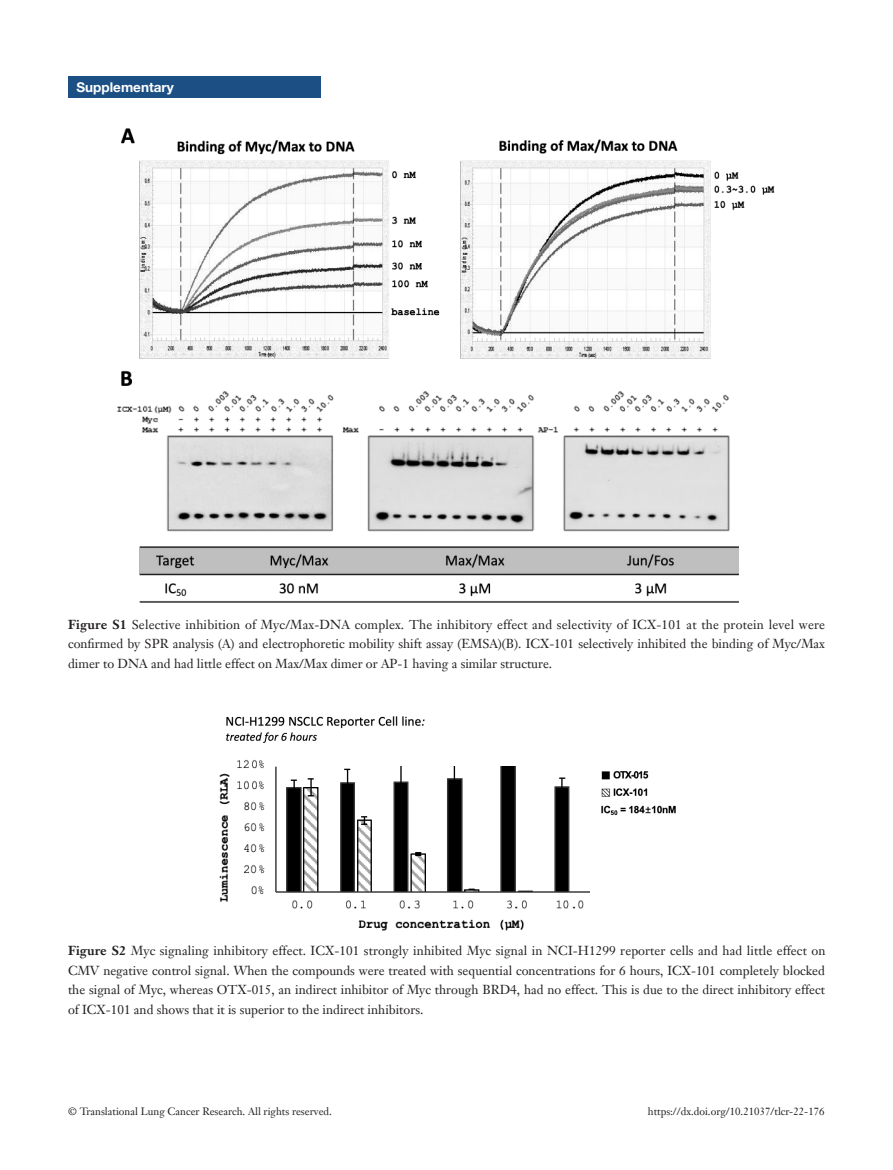
<style>
.page{position:relative;width:893px;height:1170px;background:#fff}
.page>*{position:absolute;margin:0;border:0;box-sizing:border-box;transform-origin:0 0}
.Alanmu{font:700 13.5px "Helvetica Neue LT Pro";color:#fff}
.tuzhu{font:12.75px/19.5px "Janson Text LT";color:#231f20;text-align:justify}
.t1{font:10.5px "Janson Text LT";color:#231f20}
.s1{font-weight:700}
</style>
<div class="page">
<img style="left:121px;top:128px;width:654px;height:231px">
<img style="left:117px;top:370px;width:622px;height:233px">
<img style="left:226px;top:716px;width:199px;height:27px">
<img style="left:219px;top:760px;width:371px;height:171px">
<img style="left:601px;top:771px;width:75px;height:45px">
<div style="left:68px;top:77px;width:252px;height:21px;background:#1c5085"></div>
<p class="Alanmu" style="left:77px;top:79px;width:99px">Supplementary</p>
<p class="tuzhu" style="left:68px;top:614px;width:759px"><span class="s1">Figure S1</span> Selective inhibition of Myc/Max-DNA complex. The inhibitory effect and selectivity of ICX-101 at the protein level were confirmed by SPR analysis (A) and electrophoretic mobility shift assay (EMSA)(B). ICX-101 selectively inhibited the binding of Myc/Max dimer to DNA and had little effect on Max/Max dimer or AP-1 having a similar structure.</p>
<p class="tuzhu" style="left:68px;top:940px;width:759px"><span class="s1">Figure S2</span> Myc signaling inhibitory effect. ICX-101 strongly inhibited Myc signal in NCI-H1299 reporter cells and had little effect on CMV negative control signal. When the compounds were treated with sequential concentrations for 6 hours, ICX-101 completely blocked the signal of Myc, whereas OTX-015, an indirect inhibitor of Myc through BRD4, had no effect. This is due to the direct inhibitory effect of ICX-101 and shows that it is superior to the indirect inhibitors.</p>
<p class="t1" style="left:68px;top:1104px;width:265px">© Translational Lung Cancer Research. All rights reserved.</p>
<p class="t1" style="left:648px;top:1104px;width:178px">https://dx.doi.org/10.21037/tlcr-22-176</p>
</div>
